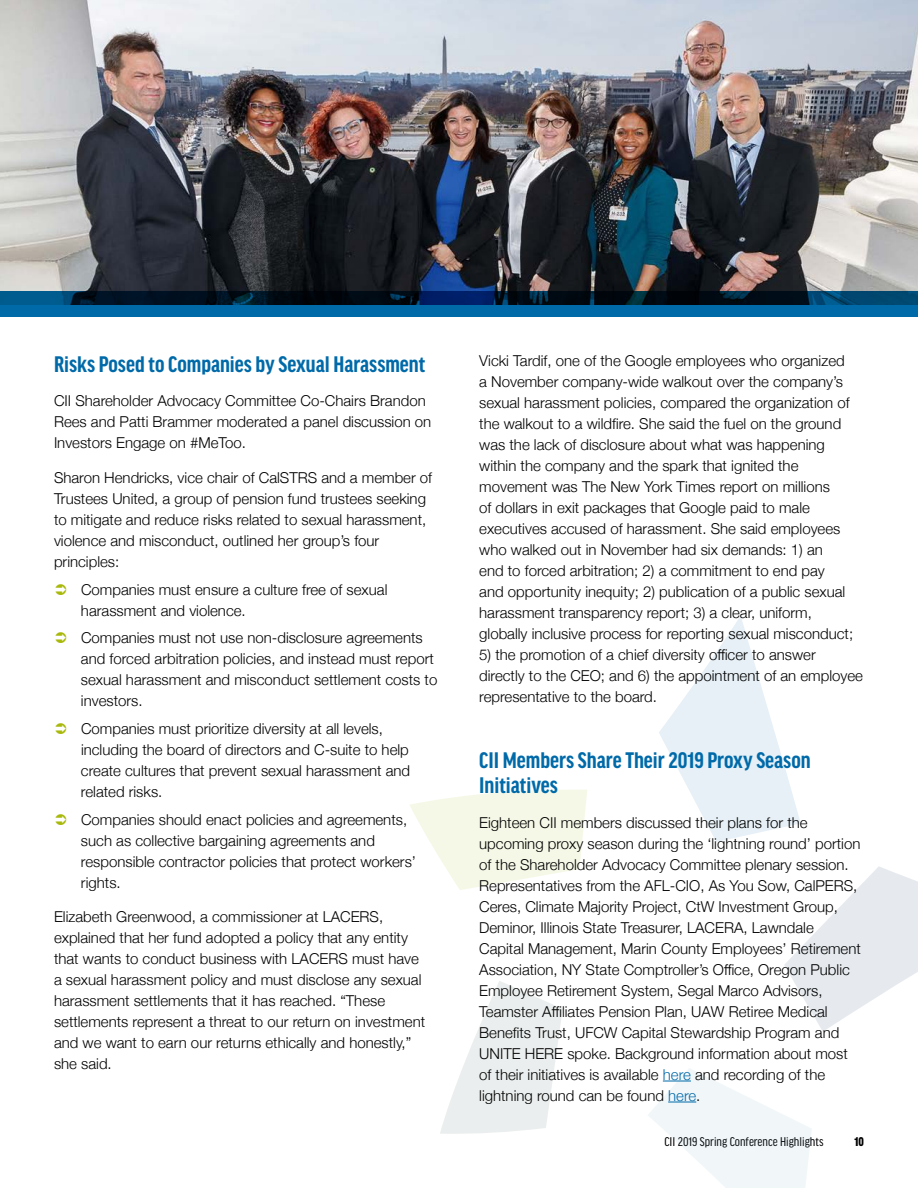
<style>
.page{position:relative;width:918px;height:1188px;background:#fff}
.page>*{position:absolute;margin:0;border:0;box-sizing:border-box;transform-origin:0 0}
.t1{font:700 condensed 24px/25.5px "Good Headline Pro";color:#006aa9}
.t2{font:300 15px/21px "Helvetica Neue";color:#000}
.t3{font:condensed 13.5px "Good Headline Pro";color:#000}
.t4{font:900 condensed 13.5px "Good Headline Pro";color:#000}
.s1{color:#006aa9}
</style>
<div class="page">
<svg style="left:410px;top:790px;width:177px;height:100px"></svg>
<svg style="left:659px;top:616px;width:142px;height:226px"></svg>
<svg style="left:784px;top:866px;width:134px;height:165px"></svg>
<svg style="left:440px;top:981px;width:123px;height:153px"></svg>
<svg style="left:648px;top:1068px;width:164px;height:120px"></svg>
<img style="left:0;top:0;width:918px;height:291px">
<svg style="left:0;top:291px;width:918px;height:26px;background:#00406a"></svg>
<h1 class="t1" style="left:54px;top:352px;width:373px">Risks Posed to Companies by Sexual Harassment</h1>
<p class="t2" style="left:54px;top:389px;width:379px">CII Shareholder Advocacy Committee Co-Chairs Brandon<br>Rees and Patti Brammer moderated a panel discussion on<br>Investors Engage on #MeToo.</p>
<p class="t2" style="left:54px;top:466px;width:380px">Sharon Hendricks, vice chair of CalSTRS and a member of Trustees United, a group of pension fund trustees seeking to mitigate and reduce risks related to sexual harassment, violence and misconduct, outlined her group’s four principles:</p>
<p class="t2" style="left:81px;top:578px;width:308px">Companies must ensure a culture free of sexual harassment and violence.</p>
<p class="t2" style="left:81px;top:626px;width:358px">Companies must not use non-disclosure agreements and forced arbitration policies, and instead must report sexual harassment and misconduct settlement costs to investors.</p>
<p class="t2" style="left:81px;top:717px;width:331px">Companies must prioritize diversity at all levels, including the board of directors and C-suite to help create cultures that prevent sexual harassment and related risks.</p>
<p class="t2" style="left:81px;top:808px;width:337px">Companies should enact policies and agreements, such as collective bargaining agreements and responsible contractor policies that protect workers’ rights.</p>
<p class="t2" style="left:54px;top:905px;width:373px">Elizabeth Greenwood, a commissioner at LACERS, explained that her fund adopted a policy that any entity that wants to conduct business with LACERS must have a sexual harassment policy and must disclose any sexual harassment settlements that it has reached. “These settlements represent a threat to our return on investment and we want to earn our returns ethically and honestly,” she said.</p>
<p class="t2" style="left:479px;top:349px;width:375px">Vicki Tardif, one of the Google employees who organized a November company-wide walkout over the company’s sexual harassment policies, compared the organization of the walkout to a wildfire. She said the fuel on the ground was the lack of disclosure about what was happening within the company and the spark that ignited the movement was The New York Times report on millions<br>of dollars in exit packages that Google paid to male executives accused of harassment. She said employees who walked out in November had six demands: 1) an<br>end to forced arbitration; 2) a commitment to end pay<br>and opportunity inequity; 2) publication of a public sexual harassment transparency report; 3) a clear, uniform, globally inclusive process for reporting sexual misconduct;</p>
<p class="t2" style="left:479px;top:643px;width:385px">5) the promotion of a chief diversity officer to answer directly to the CEO; and 6) the appointment of an employee representative to the board.</p>
<h1 class="t1" style="left:479px;top:747px;width:333px">CII Members Share Their 2019 Proxy Season<br>Initiatives</h1>
<p class="t2" style="left:479px;top:811px;width:383px">Eighteen CII members discussed their plans for the upcoming proxy season during the ‘lightning round’ portion of the Shareholder Advocacy Committee plenary session.<br>Representatives from the AFL-CIO, As You Sow, CalPERS, Ceres, Climate Majority Project, CtW Investment Group, Deminor, Illinois State Treasurer, LACERA, Lawndale Capital Management, Marin County Employees’ Retirement Association, NY State Comptroller’s Office, Oregon Public Employee Retirement System, Segal Marco Advisors, Teamster Affiliates Pension Plan, UAW Retiree Medical Benefits Trust, UFCW Capital Stewardship Program and UNITE HERE spoke. Background information about most of their initiatives is available <span class="s1">here</span> and recording of the lightning round can be found <span class="s1">here</span>.</p>
<p class="t3" style="left:664px;top:1134px;width:161px">CII 2019 Spring Conference Highlights</p>
<p class="t4" style="left:855px;top:1134px;width:11px">10</p>
</div>
